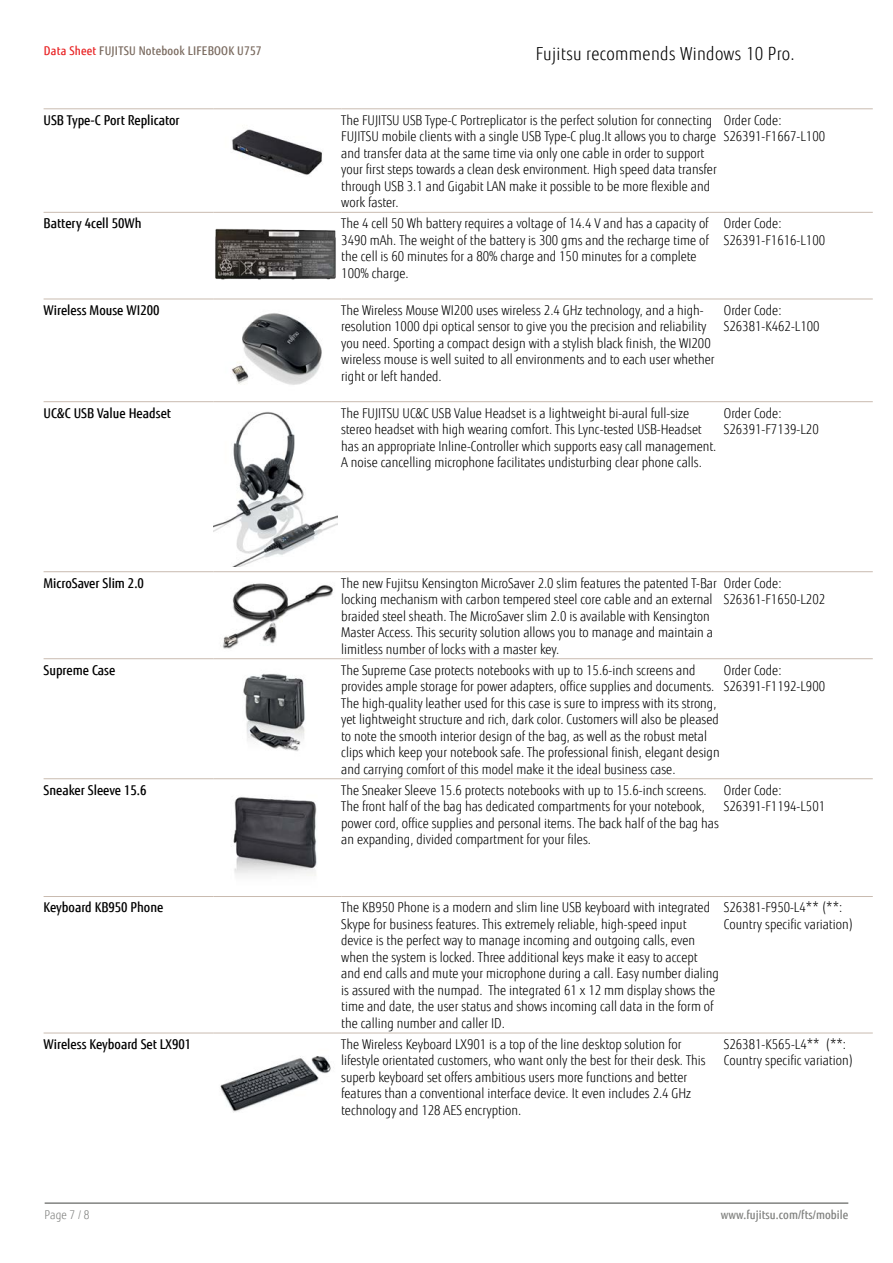
<style>
.page{position:relative;width:893px;height:1263px;background:#fff}
.page>*{position:absolute;margin:0;border:0;box-sizing:border-box;transform-origin:0 0}
.t1{font:300 18px "Fujitsu Sans";letter-spacing:.02em;color:#000;scale:.9 1}
.t2{font:300 13.5px/16.5px "Fujitsu Sans";color:#000;scale:.9 1}
.t3{font:500 13.5px "Fujitsu Sans";color:#000;scale:.9 1}
.t4{font:500 12px "Fujitsu Sans";letter-spacing:.02em;color:#79695e;scale:.9 1}
.t5{font:500 12px "Fujitsu Sans";letter-spacing:.005em;color:#818280;scale:.9 1}
.t6{font:300 12px "Fujitsu Sans";color:#818280;scale:.9 1}
.s1{color:#e92425}
</style>
<div class="page">
<hr style="left:45px;top:1202px;width:803px;height:2px;background:#818280">
<hr style="left:44px;top:108px;width:170px;height:1px;background:#c9bbb0">
<hr style="left:214px;top:108px;width:127px;height:1px;background:#c9bbb0">
<hr style="left:341px;top:108px;width:383px;height:1px;background:#c9bbb0">
<hr style="left:724px;top:108px;width:149px;height:1px;background:#c9bbb0">
<hr style="left:44px;top:212px;width:170px;height:1px;background:#c9bbb0">
<hr style="left:214px;top:212px;width:127px;height:1px;background:#c9bbb0">
<hr style="left:341px;top:212px;width:383px;height:1px;background:#c9bbb0">
<hr style="left:724px;top:212px;width:149px;height:1px;background:#c9bbb0">
<hr style="left:44px;top:299px;width:170px;height:1px;background:#c9bbb0">
<hr style="left:214px;top:299px;width:127px;height:1px;background:#c9bbb0">
<hr style="left:341px;top:299px;width:383px;height:1px;background:#c9bbb0">
<hr style="left:724px;top:299px;width:149px;height:1px;background:#c9bbb0">
<hr style="left:44px;top:401px;width:170px;height:1px;background:#c9bbb0">
<hr style="left:214px;top:401px;width:127px;height:1px;background:#c9bbb0">
<hr style="left:341px;top:401px;width:383px;height:1px;background:#c9bbb0">
<hr style="left:724px;top:401px;width:149px;height:1px;background:#c9bbb0">
<hr style="left:44px;top:571px;width:170px;height:1px;background:#c9bbb0">
<hr style="left:214px;top:571px;width:127px;height:1px;background:#c9bbb0">
<hr style="left:341px;top:571px;width:383px;height:1px;background:#c9bbb0">
<hr style="left:724px;top:571px;width:149px;height:1px;background:#c9bbb0">
<hr style="left:44px;top:658px;width:170px;height:1px;background:#c9bbb0">
<hr style="left:214px;top:658px;width:127px;height:1px;background:#c9bbb0">
<hr style="left:341px;top:658px;width:383px;height:1px;background:#c9bbb0">
<hr style="left:724px;top:658px;width:149px;height:1px;background:#c9bbb0">
<hr style="left:44px;top:778px;width:170px;height:1px;background:#c9bbb0">
<hr style="left:214px;top:778px;width:127px;height:1px;background:#c9bbb0">
<hr style="left:341px;top:778px;width:383px;height:1px;background:#c9bbb0">
<hr style="left:724px;top:778px;width:149px;height:1px;background:#c9bbb0">
<hr style="left:44px;top:896px;width:170px;height:1px;background:#c9bbb0">
<hr style="left:214px;top:896px;width:127px;height:1px;background:#c9bbb0">
<hr style="left:341px;top:896px;width:383px;height:1px;background:#c9bbb0">
<hr style="left:724px;top:896px;width:149px;height:1px;background:#c9bbb0">
<hr style="left:44px;top:1033px;width:170px;height:1px;background:#c9bbb0">
<hr style="left:214px;top:1033px;width:127px;height:1px;background:#c9bbb0">
<hr style="left:341px;top:1033px;width:383px;height:1px;background:#c9bbb0">
<hr style="left:724px;top:1033px;width:149px;height:1px;background:#c9bbb0">
<img style="left:232px;top:129px;width:91px;height:46px">
<img style="left:215px;top:228px;width:121px;height:52px">
<img style="left:231px;top:313px;width:91px;height:72px">
<img style="left:214px;top:412px;width:123px;height:155px">
<img style="left:223px;top:583px;width:110px;height:66px">
<img style="left:243px;top:673px;width:62px;height:78px">
<img style="left:233px;top:796px;width:84px;height:80px">
<img style="left:220px;top:1056px;width:111px;height:57px">
<p class="t4" style="left:44px;top:43px;width:243px"><span class="s1">Data Sheet</span> FUJITSU Notebook LIFEBOOK U757</p>
<h1 class="t1" style="left:536px;top:43px;width:289px">Fujitsu recommends Windows 10 Pro.</h1>
<p class="t3" style="left:44px;top:112px;width:153px">USB Type-C Port Replicator</p>
<p class="t2" style="left:341px;top:112px;width:419px">The FUJITSU USB Type-C Portreplicator is the perfect solution for connecting FUJITSU mobile clients with a single USB Type-C plug.It allows you to charge and transfer data at the same time via only one cable in order to support your first steps towards a clean desk environment. High speed data transfer through USB 3.1 and Gigabit LAN make it possible to be more flexible and work faster.</p>
<p class="t2" style="left:724px;top:112px;width:114px">Order Code:<br>S26391-F1667-L100</p>
<p class="t3" style="left:44px;top:215px;width:111px">Battery 4cell 50Wh</p>
<p class="t2" style="left:341px;top:215px;width:410px">The 4 cell 50 Wh battery requires a voltage of 14.4 V and has a capacity of 3490 mAh. The weight of the battery is 300 gms and the recharge time of the cell is 60 minutes for a 80% charge and 150 minutes for a complete 100% charge.</p>
<p class="t2" style="left:724px;top:215px;width:114px">Order Code:<br>S26391-F1616-L100</p>
<p class="t3" style="left:44px;top:302px;width:130px">Wireless Mouse WI200</p>
<p class="t2" style="left:341px;top:302px;width:416px">The Wireless Mouse WI200 uses wireless 2.4 GHz technology, and a high&shy;resolution 1000 dpi optical sensor to give you the precision and reliability you need. Sporting a compact design with a stylish black finish, the WI200 wireless mouse is well suited to all environments and to each user whether right or left handed.</p>
<p class="t2" style="left:724px;top:302px;width:108px">Order Code:<br>S26381-K462-L100</p>
<p class="t3" style="left:44px;top:404px;width:143px">UC&amp;C USB Value Headset</p>
<p class="t2" style="left:341px;top:405px;width:418px">The FUJITSU UC&amp;C USB Value Headset is a lightweight bi-aural full-size stereo headset with high wearing comfort. This Lync-tested USB-Headset has an appropriate Inline-Controller which supports easy call management.<br>A noise cancelling microphone facilitates undisturbing clear phone calls.</p>
<p class="t2" style="left:724px;top:405px;width:107px">Order Code:<br>S26391-F7139-L20</p>
<p class="t3" style="left:44px;top:574px;width:113px">MicroSaver Slim 2.0</p>
<p class="t2" style="left:341px;top:575px;width:419px">The new Fujitsu Kensington MicroSaver 2.0 slim features the patented T-Bar locking mechanism with carbon tempered steel core cable and an external braided steel sheath. The MicroSaver slim 2.0 is available with Kensington Master Access. This security solution allows you to manage and maintain a limitless number of locks with a master key.</p>
<p class="t2" style="left:724px;top:575px;width:114px">Order Code:<br>S26361-F1650-L202</p>
<p class="t3" style="left:44px;top:661px;width:81px">Supreme Case</p>
<p class="t2" style="left:341px;top:662px;width:422px">The Supreme Case protects notebooks with up to 15.6-inch screens and provides ample storage for power adapters, office supplies and documents.<br>The high-quality leather used for this case is sure to impress with its strong, yet lightweight structure and rich, dark color. Customers will also be pleased to note the smooth interior design of the bag, as well as the robust metal clips which keep your notebook safe. The professional finish, elegant design and carrying comfort of this model make it the ideal business case.</p>
<p class="t2" style="left:724px;top:662px;width:114px">Order Code:<br>S26391-F1192-L900</p>
<p class="t3" style="left:44px;top:781px;width:116px">Sneaker Sleeve 15.6</p>
<p class="t2" style="left:341px;top:782px;width:421px">The Sneaker Sleeve 15.6 protects notebooks with up to 15.6-inch screens.<br>The front half of the bag has dedicated compartments for your notebook, power cord, office supplies and personal items. The back half of the bag has an expanding, divided compartment for your files.</p>
<p class="t2" style="left:724px;top:782px;width:114px">Order Code:<br>S26391-F1194-L501</p>
<p class="t3" style="left:44px;top:899px;width:135px">Keyboard KB950 Phone</p>
<p class="t2" style="left:341px;top:899px;width:421px">The KB950 Phone is a modern and slim line USB keyboard with integrated Skype for business features. This extremely reliable, high-speed input device is the perfect way to manage incoming and outgoing calls, even when the system is locked. Three additional keys make it easy to accept and end calls and mute your microphone during a call. Easy number dialing is assured with the numpad. The integrated 61 x 12 mm display shows the time and date, the user status and shows incoming call data in the form of the calling number and caller ID.</p>
<p class="t2" style="left:724px;top:899px;width:145px">S26381-F950-L4** (**:<br>Country specific variation)</p>
<p class="t3" style="left:44px;top:1036px;width:166px">Wireless Keyboard Set LX901</p>
<p class="t2" style="left:341px;top:1036px;width:406px">The Wireless Keyboard LX901 is a top of the line desktop solution for lifestyle orientated customers, who want only the best for their desk. This superb keyboard set offers ambitious users more functions and better features than a conventional interface device. It even includes 2.4 GHz technology and 128 AES encryption.</p>
<p class="t2" style="left:724px;top:1036px;width:145px">S26381-K565-L4** (**:<br>Country specific variation)</p>
<p class="t6" style="left:45px;top:1208px;width:51px">Page 7 / 8</p>
<p class="t5" style="left:721px;top:1208px;width:143px">www.fujitsu.com/fts/mobile</p>
</div>
